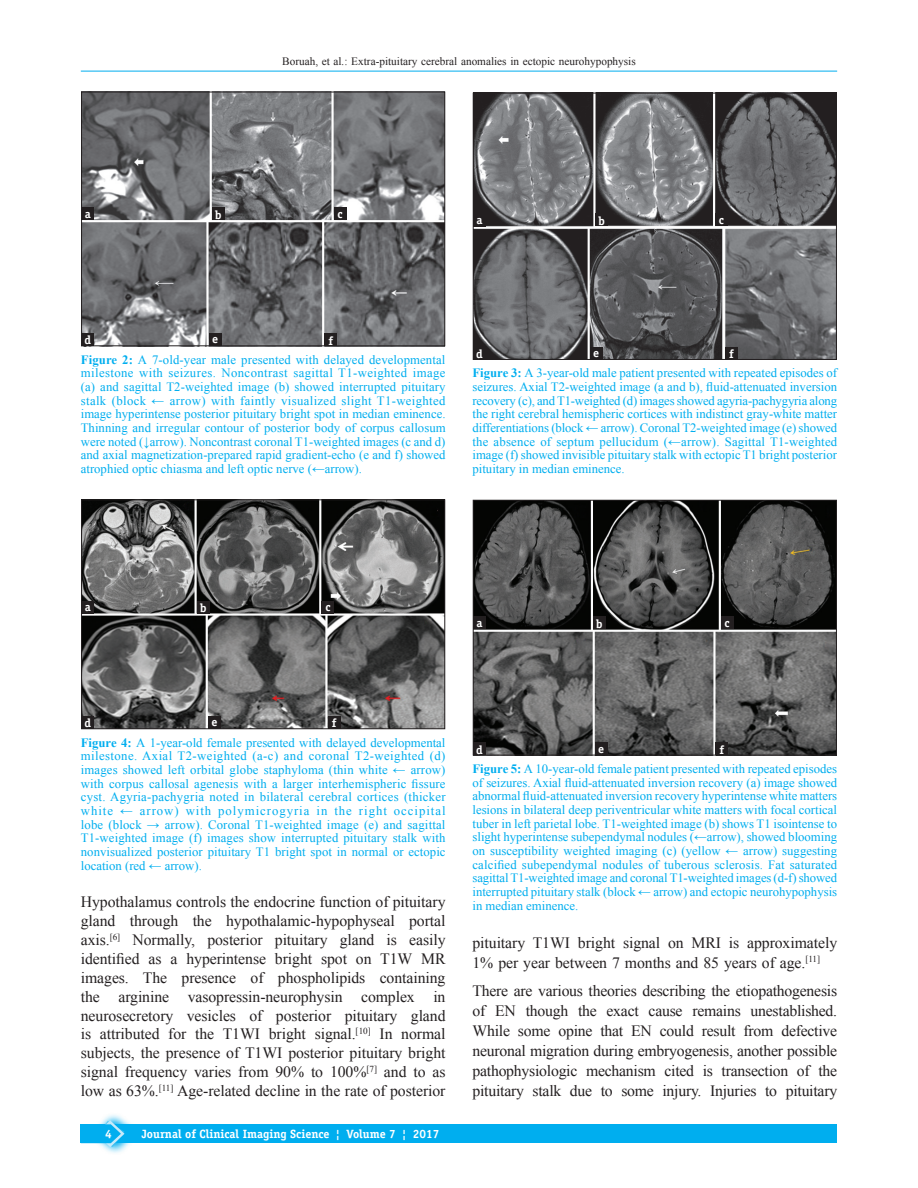
<style>
.page{position:relative;width:918px;height:1188px;background:#fff}
.page>*{position:absolute;margin:0;border:0;box-sizing:border-box;transform-origin:0 0}
.TX{font:15.75px/18.9px "Times New Roman";letter-spacing:-.005em;color:#231f20;text-align:justify}
.FGC{font:12.75px/13.6px "Times New Roman";color:#00aeef;text-align:justify}
.LABEL{font:700 12px "Officina Serif";color:#fff}
.t1{font:11.25px "Times New Roman";color:#231f20}
.s1{font-style:italic}
.s2{font-weight:700}
</style>
<div class="page">
<hr style="left:81px;top:71px;width:756px;height:1px;background:#00aeef">
<div style="left:81px;top:1124px;width:756px;height:19px;background:#00aeef"></div>
<svg style="left:103px;top:1114px;width:28px;height:39px"></svg>
<svg style="left:81px;top:1120px;width:44px;height:27px"></svg>
<img style="left:83px;top:94px;width:360px;height:250px">
<div style="left:81px;top:92px;width:364px;height:254px;border:1px solid #231f20"></div>
<div style="left:81px;top:333px;width:13px;height:13px;background:#231f20"></div>
<div style="left:334px;top:207px;width:13px;height:13px;background:#231f20"></div>
<div style="left:212px;top:207px;width:13px;height:13px;background:#231f20"></div>
<div style="left:324px;top:333px;width:13px;height:13px;background:#231f20"></div>
<div style="left:82px;top:207px;width:12px;height:13px;background:#231f20"></div>
<div style="left:209px;top:333px;width:13px;height:13px;background:#231f20"></div>
<img style="left:83px;top:502px;width:360px;height:225px">
<div style="left:81px;top:500px;width:364px;height:229px;border:1px solid #231f20"></div>
<div style="left:81px;top:716px;width:13px;height:13px;background:#231f20"></div>
<div style="left:322px;top:601px;width:12px;height:13px;background:#231f20"></div>
<div style="left:197px;top:601px;width:13px;height:13px;background:#231f20"></div>
<div style="left:328px;top:716px;width:12px;height:13px;background:#231f20"></div>
<div style="left:82px;top:601px;width:12px;height:13px;background:#231f20"></div>
<div style="left:208px;top:716px;width:13px;height:13px;background:#231f20"></div>
<img style="left:475px;top:95px;width:360px;height:263px">
<div style="left:473px;top:93px;width:364px;height:267px;border:1px solid #231f20"></div>
<div style="left:473px;top:347px;width:13px;height:13px;background:#231f20"></div>
<div style="left:715px;top:213px;width:13px;height:13px;background:#231f20"></div>
<div style="left:595px;top:213px;width:13px;height:13px;background:#231f20"></div>
<div style="left:725px;top:347px;width:13px;height:12px;background:#231f20"></div>
<div style="left:473px;top:214px;width:13px;height:13px;background:#231f20"></div>
<div style="left:590px;top:347px;width:12px;height:12px;background:#231f20"></div>
<img style="left:475px;top:502px;width:360px;height:251px">
<div style="left:473px;top:500px;width:364px;height:255px;border:1px solid #231f20"></div>
<div style="left:473px;top:742px;width:13px;height:13px;background:#231f20"></div>
<div style="left:721px;top:617px;width:12px;height:12px;background:#231f20"></div>
<div style="left:593px;top:616px;width:13px;height:13px;background:#231f20"></div>
<div style="left:715px;top:742px;width:13px;height:13px;background:#231f20"></div>
<div style="left:473px;top:617px;width:13px;height:12px;background:#231f20"></div>
<div style="left:595px;top:742px;width:12px;height:13px;background:#231f20"></div>
<p class="LABEL" style="left:85px;top:206px;width:7px">a</p>
<p class="LABEL" style="left:85px;top:333px;width:8px">d</p>
<p class="t1" style="left:282px;top:53px;width:355px">Boruah, et al<span class="s1">.</span>: Extra‑pituitary cerebral anomalies in ectopic neurohypophysis</p>
<p class="LABEL" style="left:215px;top:207px;width:8px">b</p>
<p class="LABEL" style="left:338px;top:206px;width:7px">c</p>
<p class="LABEL" style="left:212px;top:332px;width:7px">e</p>
<p class="LABEL" style="left:328px;top:333px;width:6px">f</p>
<p class="LABEL" style="left:477px;top:213px;width:7px">a</p>
<p class="LABEL" style="left:599px;top:213px;width:8px">b</p>
<p class="LABEL" style="left:719px;top:212px;width:7px">c</p>
<p class="FGC" style="left:81px;top:352px;width:366px"><span class="s2">Figure 2:</span> A 7‑old‑year male presented with delayed developmental milestone with seizures. Noncontrast sagittal T1‑weighted image (a) and sagittal T2‑weighted image (b) showed interrupted pituitary stalk (block ← arrow) with faintly visualized slight T1‑weighted image hyperintense posterior pituitary bright spot in median eminence.<br>Thinning and irregular contour of posterior body of corpus callosum were noted (↓arrow). Noncontrast coronal T1‑weighted images (c and d) and axial magnetization‑prepared rapid gradient‑echo (e and f) showed atrophied optic chiasma and left optic nerve (←arrow).</p>
<p class="LABEL" style="left:476px;top:347px;width:8px">d</p>
<p class="LABEL" style="left:593px;top:345px;width:7px">e</p>
<p class="LABEL" style="left:729px;top:347px;width:6px">f</p>
<p class="FGC" style="left:472px;top:366px;width:366px"><span class="s2">Figure 3:</span> A 3‑year‑old male patient presented with repeated episodes of seizures. Axial T2‑weighted image (a and b), fluid‑attenuated inversion recovery (c), and T1‑weighted (d) images showed agyria‑pachygyria along the right cerebral hemispheric cortices with indistinct gray‑white matter differentiations (block ← arrow). Coronal T2‑weighted image (e) showed the absence of septum pellucidum (←arrow). Sagittal T1‑weighted image (f) showed invisible pituitary stalk with ectopic T1 bright posterior pituitary in median eminence.</p>
<p class="LABEL" style="left:85px;top:600px;width:7px">a</p>
<p class="LABEL" style="left:200px;top:601px;width:8px">b</p>
<p class="LABEL" style="left:325px;top:600px;width:7px">c</p>
<p class="LABEL" style="left:477px;top:615px;width:7px">a</p>
<p class="LABEL" style="left:596px;top:616px;width:8px">b</p>
<p class="LABEL" style="left:725px;top:615px;width:7px">c</p>
<p class="LABEL" style="left:84px;top:716px;width:8px">d</p>
<p class="LABEL" style="left:211px;top:715px;width:7px">e</p>
<p class="LABEL" style="left:332px;top:716px;width:6px">f</p>
<p class="FGC" style="left:81px;top:735px;width:366px"><span class="s2">Figure 4:</span> A 1‑year‑old female presented with delayed developmental milestone. Axial T2‑weighted (a‑c) and coronal T2‑weighted (d) images showed left orbital globe staphyloma (thin white ← arrow) with corpus callosal agenesis with a larger interhemispheric fissure cyst. Agyria‑pachygria noted in bilateral cerebral cortices (thicker white ← arrow) with polymicrogyria in the right occipital lobe (block → arrow). Coronal T1‑weighted image (e) and sagittal T1‑weighted image (f) images show interrupted pituitary stalk with nonvisualized posterior pituitary T1 bright spot in normal or ectopic location (red ← arrow).</p>
<p class="TX" style="left:81px;top:892px;width:366px">Hypothalamus controls the endocrine function of pituitary gland through the hypothalamic‑hypophyseal portal axis.<sup>[6]</sup> Normally, posterior pituitary gland is easily identified as a hyperintense bright spot on T1W MR images. The presence of phospholipids containing the arginine vasopressin‑neurophysin complex in neurosecretory vesicles of posterior pituitary gland is attributed for the T1WI bright signal.<sup>[10]</sup> In normal subjects, the presence of T1WI posterior pituitary bright signal frequency varies from 90% to 100%<sup>[7]</sup> and to as low as 63%.<sup>[11]</sup> Age‑related decline in the rate of posterior</p>
<p class="LABEL" style="left:105px;top:1126px;width:8px">4</p>
<p class="LABEL" style="left:142px;top:1127px;width:299px">Journal of Clinical Imaging Science ¦ Volume 7 ¦ 2017</p>
<p class="LABEL" style="left:476px;top:742px;width:8px">d</p>
<p class="LABEL" style="left:598px;top:741px;width:7px">e</p>
<p class="LABEL" style="left:719px;top:742px;width:6px">f</p>
<p class="FGC" style="left:472px;top:762px;width:366px"><span class="s2">Figure 5:</span> A 10‑year‑old female patient presented with repeated episodes of seizures. Axial fluid‑attenuated inversion recovery (a) image showed abnormal fluid‑attenuated inversion recovery hyperintense white matters lesions in bilateral deep periventricular white matters with focal cortical tuber in left parietal lobe. T1‑weighted image (b) shows T1 isointense to slight hyperintense subependymal nodules (←arrow), showed blooming on susceptibility weighted imaging (c) (yellow ← arrow) suggesting calcified subependymal nodules of tuberous sclerosis. Fat saturated sagittal T1‑weighted image and coronal T1‑weighted images (d‑f) showed interrupted pituitary stalk (block ← arrow) and ectopic neurohypophysis in median eminence.</p>
<p class="TX" style="left:472px;top:932px;width:366px;line-height:20px">pituitary T1WI bright signal on MRI is approximately<br>1% per year between 7 months and 85 years of age.<sup>[11]</sup></p>
<p class="TX" style="left:472px;top:980px;width:366px;line-height:20px">There are various theories describing the etiopathogenesis of EN though the exact cause remains unestablished.<br>While some opine that EN could result from defective neuronal migration during embryogenesis, another possible pathophysiologic mechanism cited is transection of the pituitary stalk due to some injury. Injuries to pituitary</p>
</div>
